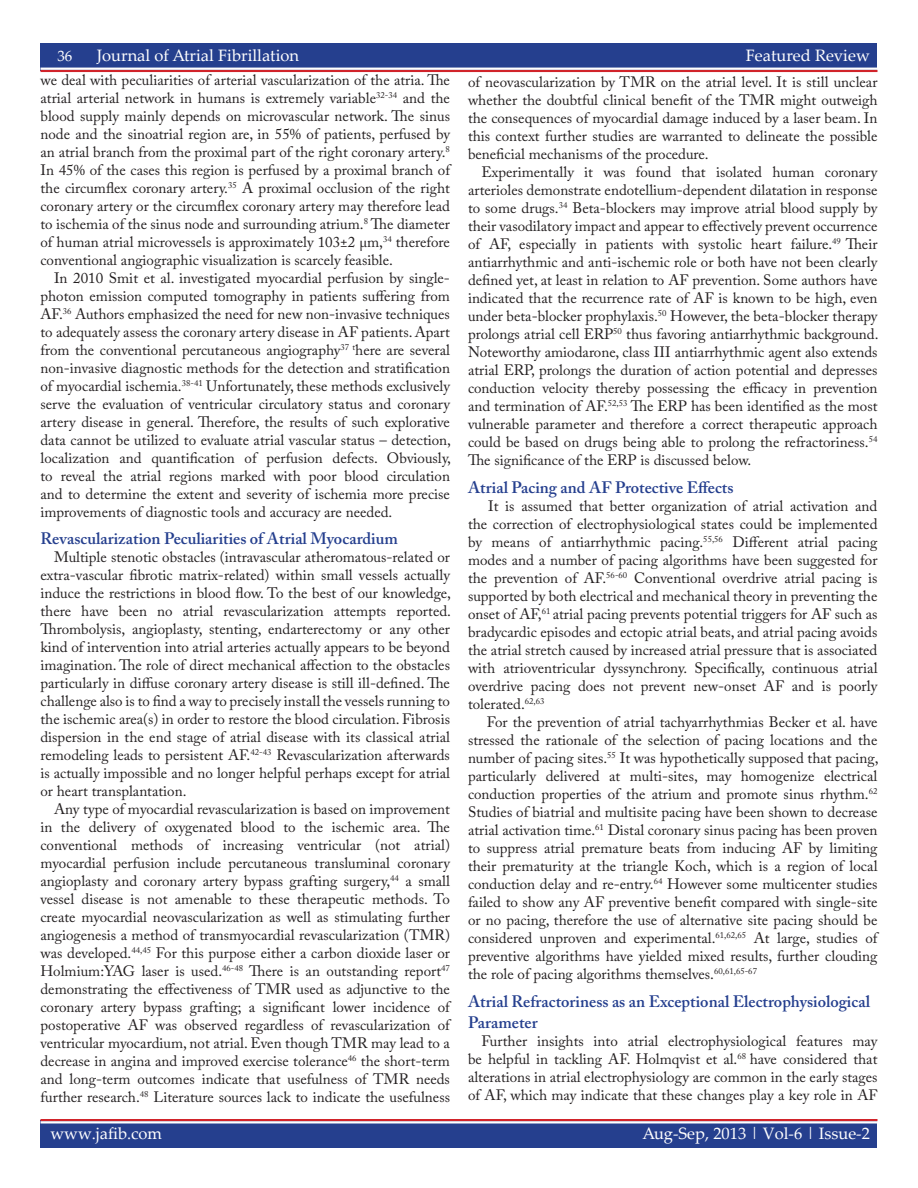
<style>
.page{position:relative;width:918px;height:1188px;background:#fff}
.page>*{position:absolute;margin:0;border:0;box-sizing:border-box;transform-origin:0 0}
._11_Body_Header{font:600 16.5px/21px "Adobe Caslon Pro";color:#253f8e}
.t1{font:16.5px "Palatino Linotype";color:#fff}
._10_Body_Text{font:15px/18px "Adobe Caslon Pro";color:#231f20;text-align:justify}
.white_header_for_blu{font:15px "Palatino Linotype";color:#fff}
</style>
<div class="page">
<div style="left:40px;top:44px;width:838px;height:27px;background:#253f8e"></div>
<hr style="left:40px;top:70px;width:838px;height:2px;background:#d1232a">
<hr style="left:40px;top:68px;width:838px;height:2px;background:#fff">
<div style="left:40px;top:1120px;width:838px;height:28px;background:#253f8e"></div>
<hr style="left:40px;top:1119px;width:838px;height:2px;background:#d1232a">
<hr style="left:40px;top:1121px;width:838px;height:3px;background:#fff">
<p class="white_header_for_blu" style="left:57px;top:45px;width:16px">36</p>
<p class="t1" style="left:97px;top:44px;width:204px">Journal of Atrial Fibrillation</p>
<p class="t1" style="left:746px;top:44px;width:125px">Featured Review</p>
<p class="_10_Body_Text" style="left:40px;top:70px;width:411px">we deal with peculiarities of arterial vascularization of the atria. The atrial arterial network in humans is extremely variable<sup>32-34</sup> and the blood supply mainly depends on microvascular network. The sinus node and the sinoatrial region are, in 55% of patients, perfused by an atrial branch from the proximal part of the right coronary artery.<sup>8<br></sup>In 45% of the cases this region is perfused by a proximal branch of the circumflex coronary artery.<sup>35</sup> A proximal occlusion of the right coronary artery or the circumflex coronary artery may therefore lead to ischemia of the sinus node and surrounding atrium.<sup>8</sup> The diameter of human atrial microvessels is approximately 103±2 μm,<sup>34</sup> therefore conventional angiographic visualization is scarcely feasible.</p>
<p class="_10_Body_Text" style="left:40px;top:268px;width:412px;text-indent:14px">In 2010 Smit et al. investigated myocardial perfusion by single&shy;photon emission computed tomography in patients suffering from AF.<sup>36</sup> Authors emphasized the need for new non-invasive techniques to adequately assess the coronary artery disease in AF patients. Apart from the conventional percutaneous angiography<sup>37</sup> <sup>t</sup>here are several non-invasive diagnostic methods for the detection and stratification of myocardial ischemia.<sup>38-41</sup> Unfortunately, these methods exclusively serve the evaluation of ventricular circulatory status and coronary artery disease in general. Therefore, the results of such explorative data cannot be utilized to evaluate atrial vascular status – detection, localization and quantification of perfusion defects. Obviously, to reveal the atrial regions marked with poor blood circulation and to determine the extent and severity of ischemia more precise improvements of diagnostic tools and accuracy are needed.</p>
<p class="_11_Body_Header" style="left:40px;top:528px;width:359px">Revascularization Peculiarities of Atrial Myocardium</p>
<p class="_10_Body_Text" style="left:40px;top:548px;width:412px;text-indent:14px">Multiple stenotic obstacles (intravascular atheromatous-related or extra-vascular fibrotic matrix-related) within small vessels actually induce the restrictions in blood flow. To the best of our knowledge, there have been no atrial revascularization attempts reported.<br>Thrombolysis, angioplasty, stenting, endarterectomy or any other kind of intervention into atrial arteries actually appears to be beyond imagination. The role of direct mechanical affection to the obstacles particularly in diffuse coronary artery disease is still ill-defined. The challenge also is to find a way to precisely install the vessels running to the ischemic area(s) in order to restore the blood circulation. Fibrosis dispersion in the end stage of atrial disease with its classical atrial remodeling leads to persistent AF.<sup>42-43</sup> Revascularization afterwards is actually impossible and no longer helpful perhaps except for atrial or heart transplantation.</p>
<p class="_10_Body_Text" style="left:40px;top:800px;width:411px;text-indent:14px">Any type of myocardial revascularization is based on improvement in the delivery of oxygenated blood to the ischemic area. The conventional methods of increasing ventricular (not atrial) myocardial perfusion include percutaneous transluminal coronary angioplasty and coronary artery bypass grafting surgery,<sup>44</sup> a small vessel disease is not amenable to these therapeutic methods. To create myocardial neovascularization as well as stimulating further angiogenesis a method of transmyocardial revascularization (TMR) was developed.<sup>44,45</sup> For this purpose either a carbon dioxide laser or Holmium:YAG laser is used.<sup>46-48</sup> There is an outstanding report<sup>47 </sup>demonstrating the effectiveness of TMR used as adjunctive to the coronary artery bypass grafting; a significant lower incidence of postoperative AF was observed regardless of revascularization of ventricular myocardium, not atrial. Even though TMR may lead to a decrease in angina and improved exercise tolerance<sup>46</sup> the short-term and long-term outcomes indicate that usefulness of TMR needs further research.<sup>48</sup> Literature sources lack to indicate the usefulness</p>
<p class="_10_Body_Text" style="left:468px;top:73px;width:411px">of neovascularization by TMR on the atrial level. It is still unclear whether the doubtful clinical benefit of the TMR might outweigh the consequences of myocardial damage induced by a laser beam. In this context further studies are warranted to delineate the possible beneficial mechanisms of the procedure.</p>
<p class="_10_Body_Text" style="left:468px;top:163px;width:412px;text-indent:14px">Experimentally it was found that isolated human coronary arterioles demonstrate endotellium-dependent dilatation in response to some drugs.<sup>34</sup> Beta-blockers may improve atrial blood supply by their vasodilatory impact and appear to effectively prevent occurrence of AF, especially in patients with systolic heart failure.<sup>49</sup> Their antiarrhythmic and anti-ischemic role or both have not been clearly defined yet, at least in relation to AF prevention. Some authors have indicated that the recurrence rate of AF is known to be high, even under beta-blocker prophylaxis.<sup>50</sup> However, the beta-blocker therapy prolongs atrial cell ERP<sup>50</sup> thus favoring antiarrhythmic background.<br>Noteworthy amiodarone, class III antiarrhythmic agent also extends atrial ERP, prolongs the duration of action potential and depresses conduction velocity thereby possessing the efficacy in prevention and termination of AF.<sup>52,53</sup> The ERP has been identified as the most vulnerable parameter and therefore a correct therapeutic approach could be based on drugs being able to prolong the refractoriness.<sup>54<br></sup>The significance of the ERP is discussed below.</p>
<p class="_11_Body_Header" style="left:468px;top:477px;width:267px">Atrial Pacing and AF Protective Effects</p>
<p class="_10_Body_Text" style="left:468px;top:497px;width:411px;text-indent:20px">It is assumed that better organization of atrial activation and the correction of electrophysiological states could be implemented by means of antiarrhythmic pacing.<sup>55,56</sup> Different atrial pacing modes and a number of pacing algorithms have been suggested for the prevention of AF.<sup>56-60</sup> Conventional overdrive atrial pacing is supported by both electrical and mechanical theory in preventing the onset of AF,<sup>61</sup> atrial pacing prevents potential triggers for AF such as bradycardic episodes and ectopic atrial beats, and atrial pacing avoids the atrial stretch caused by increased atrial pressure that is associated with atrioventricular dyssynchrony. Specifically, continuous atrial overdrive pacing does not prevent new-onset AF and is poorly tolerated.<sup>62,63</sup></p>
<p class="_10_Body_Text" style="left:468px;top:713px;width:412px;text-indent:19px">For the prevention of atrial tachyarrhythmias Becker et al. have stressed the rationale of the selection of pacing locations and the number of pacing sites.<sup>55</sup> It was hypothetically supposed that pacing, particularly delivered at multi-sites, may homogenize electrical conduction properties of the atrium and promote sinus rhythm.<sup>62<br></sup>Studies of biatrial and multisite pacing have been shown to decrease atrial activation time.<sup>61</sup> Distal coronary sinus pacing has been proven to suppress atrial premature beats from inducing AF by limiting their prematurity at the triangle Koch, which is a region of local conduction delay and re-entry.<sup>64</sup> However some multicenter studies failed to show any AF preventive benefit compared with single-site or no pacing, therefore the use of alternative site pacing should be considered unproven and experimental.<sup>61,62,65</sup> At large, studies of preventive algorithms have yielded mixed results, further clouding the role of pacing algorithms themselves.<sup>60,61,65-67</sup></p>
<p class="_11_Body_Header" style="left:468px;top:990px;width:404px">Atrial Refractoriness as an Exceptional Electrophysiological<br>Parameter</p>
<p class="_10_Body_Text" style="left:468px;top:1031px;width:411px;text-indent:14px">Further insights into atrial electrophysiological features may be helpful in tackling AF. Holmqvist et al.<sup>68</sup> have considered that alterations in atrial electrophysiology are common in the early stages of AF, which may indicate that these changes play a key role in AF</p>
<p class="t1" style="left:51px;top:1122px;width:113px">www.jafib.com</p>
<p class="t1" style="left:642px;top:1122px;width:229px">Aug-Sep, 2013 | Vol-6 | Issue-2</p>
</div>
